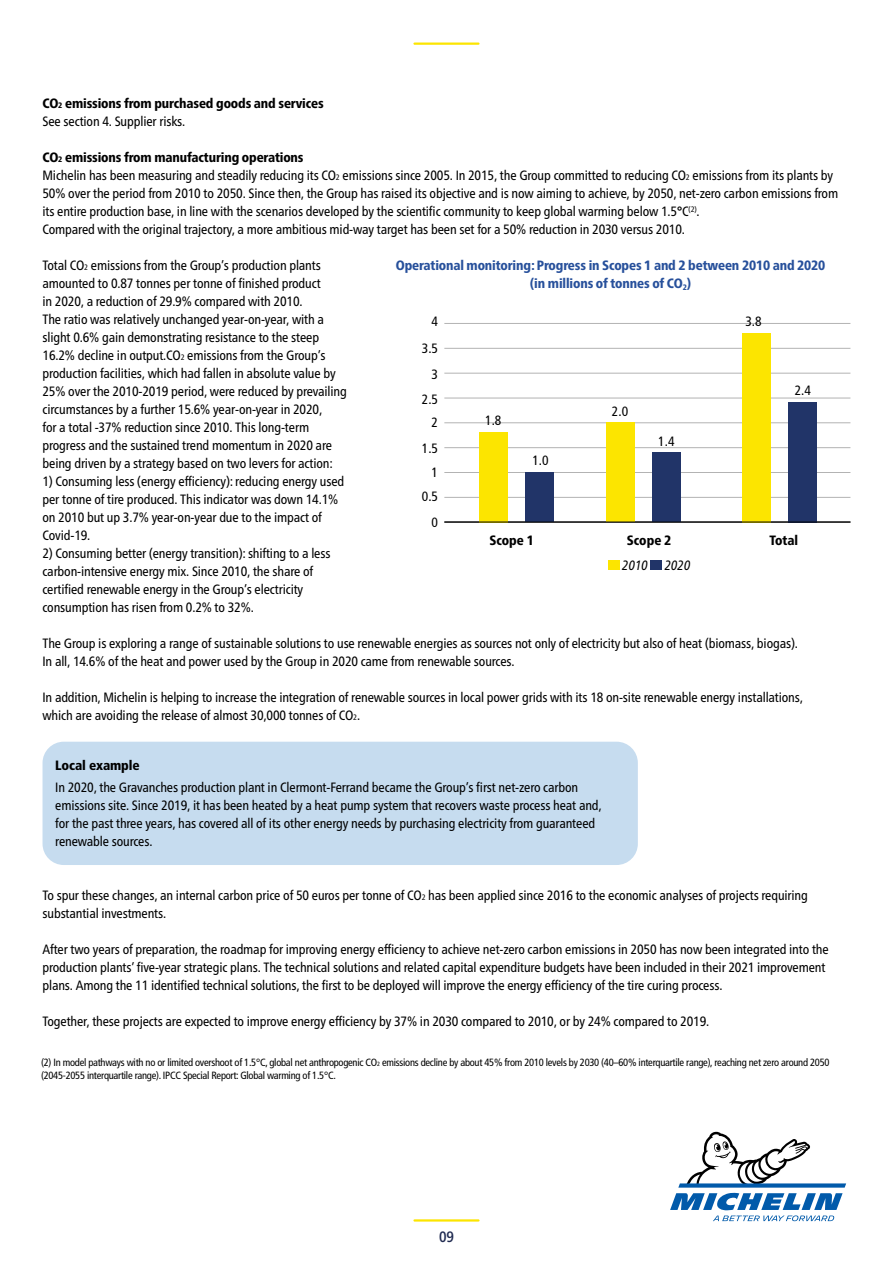
<style>
.page{position:relative;width:893px;height:1263px;background:#fff}
.page>*{position:absolute;margin:0;border:0;box-sizing:border-box;transform-origin:0 0}
.t1{font:500 condensed 15px "Frutiger Neue LTW1 G";color:#202b51}
.t2{font:condensed 13.5px/18px "Frutiger Neue LTW1 G";letter-spacing:-.01em;color:#000}
.t3{font:800 condensed 13.5px/18px "Frutiger Neue LTW1 G";letter-spacing:-.01em;color:#27509b;text-align:center}
.t4{font:800 condensed 13.5px/18px "Frutiger Neue LTW1 G";letter-spacing:-.01em;color:#000}
.t5{font:condensed 13.5px/26.4px "Frutiger LT Std";color:#000;text-align:right}
.t6{font:900 condensed 13.5px "Frutiger LT Std";letter-spacing:-.01em;color:#000}
.t7{font:italic condensed 13.5px "Frutiger Neue LTW1 G";color:#000}
.t8{font:condensed 10.5px/13.5px "Frutiger LT Std";letter-spacing:-.025em;color:#000}
.s1{font-size:7.8px}
.s2{font-weight:400}
.s3{font-weight:800}
.s4{font-weight:800;font-size:7.8px}
.s5{font-size:6.15px}
</style>
<div class="page">
<hr style="left:444px;top:497px;width:406px;height:1px;background:#b3b3b3">
<hr style="left:444px;top:472px;width:406px;height:1px;background:#b3b3b3">
<hr style="left:444px;top:447px;width:406px;height:1px;background:#b3b3b3">
<hr style="left:444px;top:422px;width:406px;height:1px;background:#b3b3b3">
<hr style="left:444px;top:398px;width:406px;height:1px;background:#b3b3b3">
<hr style="left:444px;top:373px;width:406px;height:1px;background:#b3b3b3">
<hr style="left:444px;top:348px;width:406px;height:1px;background:#b3b3b3">
<hr style="left:444px;top:323px;width:406px;height:1px;background:#b3b3b3">
<div style="left:525px;top:472px;width:29px;height:50px;background:#213468"></div>
<div style="left:652px;top:452px;width:29px;height:70px;background:#213468"></div>
<div style="left:787px;top:402px;width:29px;height:120px;background:#213468"></div>
<div style="left:479px;top:432px;width:29px;height:90px;background:#fce500"></div>
<div style="left:606px;top:423px;width:29px;height:99px;background:#fce500"></div>
<div style="left:742px;top:333px;width:28px;height:189px;background:#fce500"></div>
<div style="left:608px;top:560px;width:12px;height:10px;background:#fce500"></div>
<div style="left:650px;top:560px;width:12px;height:10px;background:#213468"></div>
<hr style="left:444px;top:522px;width:406px;height:1px;background:#000">
<div style="left:43px;top:742px;width:595px;height:123px;background:#c6dcef;border-radius:21px"></div>
<hr style="left:414px;top:1219px;width:64px;height:2px;background:#fce500">
<hr style="left:414px;top:43px;width:64px;height:2px;background:#fce500">
<svg style="left:670px;top:1132px;width:176px;height:89px"></svg>
<p class="t4" style="left:43px;top:93px;width:283px">CO<span class="s1">2</span> emissions from purchased goods and services<br><span class="s2">See section 4. Supplier risks.</span></p>
<p class="t2" style="left:43px;top:147px;width:797px"><span class="s3">CO</span><span class="s4">2</span> <span class="s3">emissions from manufacturing operations<br></span>Michelin has been measuring and steadily reducing its CO<span class="s1">2</span> emissions since 2005. In 2015, the Group committed to reducing CO<span class="s1">2</span> emissions from its plants by 50% over the period from 2010 to 2050. Since then, the Group has raised its objective and is now aiming to achieve, by 2050, net-zero carbon emissions from its entire production base, in line with the scenarios developed by the scientific community to keep global warming below 1.5°C<sup>(2)</sup>.<br>Compared with the original trajectory, a more ambitious mid-way target has been set for a 50% reduction in 2030 versus 2010.</p>
<p class="t2" style="left:43px;top:255px;width:306px">Total CO<span class="s1">2</span> emissions from the Group’s production plants amounted to 0.87 tonnes per tonne of finished product<br>in 2020, a reduction of 29.9% compared with 2010.<br>The ratio was relatively unchanged year-on-year, with a slight 0.6% gain demonstrating resistance to the steep 16.2% decline in output.CO<span class="s1">2</span> emissions from the Group’s production facilities, which had fallen in absolute value by 25% over the 2010-2019 period, were reduced by prevailing circumstances by a further 15.6% year-on-year in 2020,<br>for a total -37% reduction since 2010. This long-term progress and the sustained trend momentum in 2020 are being driven by a strategy based on two levers for action:</p>
<p class="t2" style="left:43px;top:471px;width:303px">1) Consuming less (energy efficiency): reducing energy used per tonne of tire produced. This indicator was down 14.1% on 2010 but up 3.7% year-on-year due to the impact of Covid-19.</p>
<p class="t2" style="left:43px;top:543px;width:289px">2) Consuming better (energy transition): shifting to a less carbon-intensive energy mix. Since 2010, the share of certified renewable energy in the Group’s electricity consumption has risen from 0.2% to 32%.</p>
<p class="t2" style="left:43px;top:633px;width:757px">The Group is exploring a range of sustainable solutions to use renewable energies as sources not only of electricity but also of heat (biomass, biogas).<br>In all, 14.6% of the heat and power used by the Group in 2020 came from renewable sources.</p>
<p class="t2" style="left:43px;top:687px;width:762px">In addition, Michelin is helping to increase the integration of renewable sources in local power grids with its 18 on-site renewable energy installations, which are avoiding the release of almost 30,000 tonnes of CO<span class="s1">2</span>.</p>
<p class="t6" style="left:55px;top:757px;width:86px">Local example</p>
<p class="t2" style="left:55px;top:777px;width:548px">In 2020, the Gravanches production plant in Clermont-Ferrand became the Group’s first net-zero carbon emissions site. Since 2019, it has been heated by a heat pump system that recovers waste process heat and, for the past three years, has covered all of its other energy needs by purchasing electricity from guaranteed renewable sources.</p>
<p class="t3" style="left:396px;top:255px;width:431px">Operational monitoring: Progress in Scopes 1 and 2 between 2010 and 2020 (in millions of tonnes of CO<sub>2</sub>)</p>
<p class="t5" style="left:432px;top:308px;width:8px">4</p>
<p class="t5" style="left:745px;top:308px;width:18px">3.8</p>
<p class="t5" style="left:422px;top:336px;width:18px">3.5</p>
<p class="t5" style="left:432px;top:361px;width:8px">3</p>
<p class="t5" style="left:795px;top:377px;width:18px">2.4</p>
<p class="t5" style="left:422px;top:386px;width:18px">2.5</p>
<p class="t5" style="left:612px;top:398px;width:18px">2.0</p>
<p class="t5" style="left:485px;top:407px;width:18px">1.8</p>
<p class="t5" style="left:432px;top:409px;width:8px">2</p>
<p class="t5" style="left:658px;top:428px;width:18px">1.4</p>
<p class="t5" style="left:422px;top:435px;width:18px">1.5</p>
<p class="t5" style="left:532px;top:447px;width:18px">1.0</p>
<p class="t5" style="left:432px;top:459px;width:8px">1</p>
<p class="t5" style="left:422px;top:483px;width:18px">0.5<br>0</p>
<p class="t4" style="left:627px;top:530px;width:46px">Scope 2</p>
<p class="t4" style="left:769px;top:530px;width:30px">Total</p>
<p class="t7" style="left:622px;top:555px;width:27px">2010</p>
<p class="t7" style="left:665px;top:555px;width:27px">2020</p>
<p class="t4" style="left:489px;top:530px;width:46px">Scope 1</p>
<p class="t2" style="left:43px;top:885px;width:767px">To spur these changes, an internal carbon price of 50 euros per tonne of CO<span class="s1">2</span> has been applied since 2016 to the economic analyses of projects requiring substantial investments.</p>
<p class="t2" style="left:43px;top:939px;width:788px">After two years of preparation, the roadmap for improving energy efficiency to achieve net-zero carbon emissions in 2050 has now been integrated into the production plants’ five-year strategic plans. The technical solutions and related capital expenditure budgets have been included in their 2021 improvement plans. Among the 11 identified technical solutions, the first to be deployed will improve the energy efficiency of the tire curing process.</p>
<p class="t2" style="left:43px;top:1011px;width:668px">Together, these projects are expected to improve energy efficiency by 37% in 2030 compared to 2010, or by 24% compared to 2019.</p>
<p class="t8" style="left:41px;top:1055px;width:790px">(2) In model pathways with no or limited overshoot of 1.5°C, global net anthropogenic CO<span class="s5">2</span> emissions decline by about 45% from 2010 levels by 2030 (40–60% interquartile range), reaching net zero around 2050 (2045-2055 interquartile range). IPCC Special Report: Global warming of 1.5°C.</p>
<p class="t1" style="left:439px;top:1226px;width:16px">09</p>
</div>
